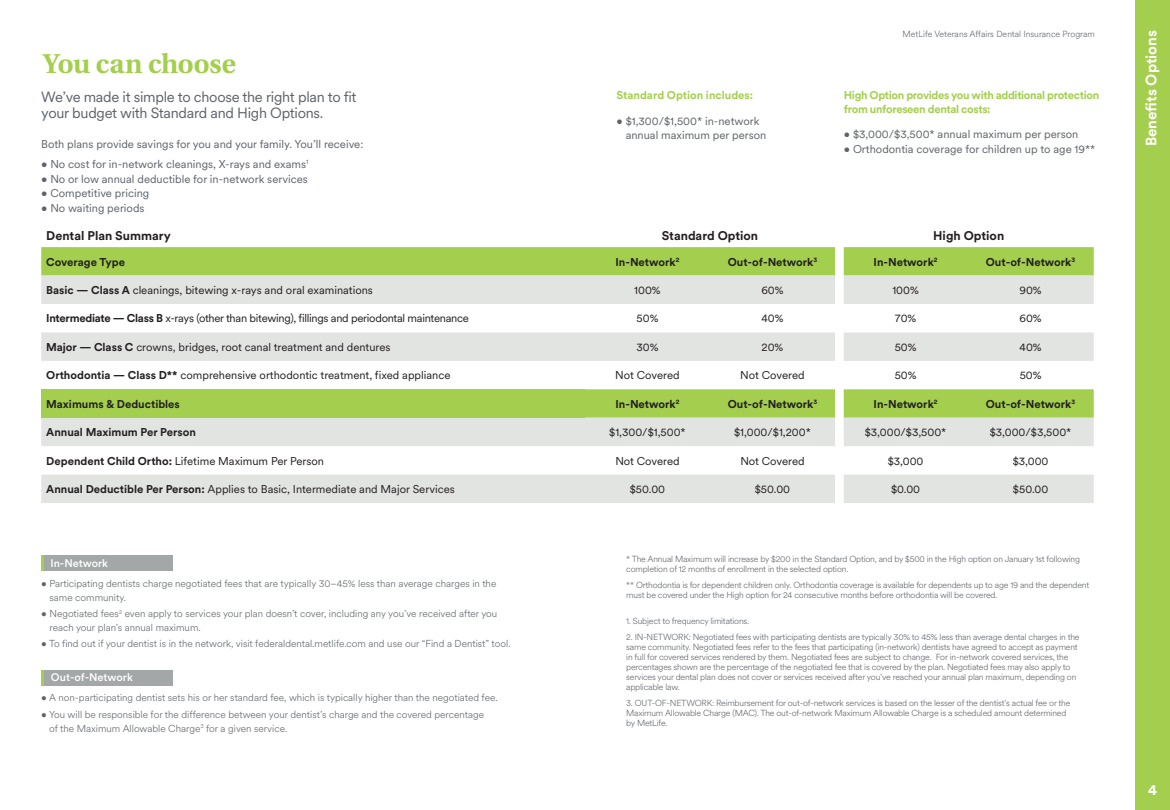
<style>
.page{position:relative;width:1170px;height:810px;background:#fff}
.page>*{position:absolute;margin:0;border:0;box-sizing:border-box;transform-origin:0 0}
.t1{font:700 27.12px "Utopia";letter-spacing:-.005em;color:#a4cf4e}
.t2{font:700 15px "Met Life Circular";color:#fff}
.t3{font:14.75px/16.2px "Met Life Circular";letter-spacing:-.02em;color:#5f6369}
.t4{font:700 12.5px "Met Life Circular";color:#231f20}
.t5{font:11.25px "Met Life Circular";color:#231f20}
.t6{font:11.25px/14.5px "Met Life Circular";color:#5f6369}
.t7{font:700 11.25px "Met Life Circular";color:#231f20}
.t8{font:11.25px "Met Life Circular";letter-spacing:-.025em;color:#231f20}
.t9{font:700 11.25px/14.6px "Met Life Circular";letter-spacing:-.03em;color:#a4cf4e}
.t10{font:700 11.25px "Met Life Circular";color:#a4cf4e}
.t11{font:500 10.88px "Met Life Circular";color:#fff}
.t12{font:300 10px/13.8px "Met Life Circular";color:#5f6369}
.t13{font:300 8.75px/10px "Met Life Circular";letter-spacing:-.02em;color:#5f6369}
.t14{font:300 8.75px "Met Life Circular";color:#5f6369}
.s1{font-weight:700}
</style>
<div class="page">
<div style="left:41px;top:555px;width:132px;height:16px;background:#a3a7a8"></div>
<hr style="left:41px;top:555px;width:3px;height:16px;background:#a4cf4e">
<div style="left:41px;top:670px;width:132px;height:15px;background:#a3a7a8"></div>
<hr style="left:41px;top:670px;width:3px;height:15px;background:#a4cf4e">
<div style="left:1136px;top:0;width:34px;height:810px;background:#a4cf4e"></div>
<svg style="left:41px;top:247px;width:1053px;height:29px;background:#a6d053"></svg>
<svg style="left:41px;top:276px;width:1053px;height:227px;fill:#e2e4e2"></svg>
<div style="left:41px;top:389px;width:544px;height:29px;background:#a4cf4e"></div>
<h1 class="t1" style="left:43px;top:48px;width:195px">You can choose</h1>
<h3 class="t3" style="left:41px;top:88px;width:317px">We’ve made it simple to choose the right plan to fit your budget with Standard and High Options.</h3>
<p class="t6" style="left:41px;top:136px;width:324px">Both plans provide savings for you and your family. You’ll receive:</p>
<p class="t6" style="left:41px;top:156px;width:269px">• No cost for in-network cleanings, X-rays and exams<sup>1</sup></p>
<p class="t6" style="left:41px;top:171px;width:268px">• No or low annual deductible for in-network services</p>
<p class="t6" style="left:41px;top:185px;width:110px">• Competitive pricing</p>
<p class="t6" style="left:41px;top:200px;width:105px">• No waiting periods</p>
<p class="t10" style="left:617px;top:87px;width:138px">Standard Option includes:</p>
<p class="t6" style="left:626px;top:113px;width:142px;text-indent:-9px">• $1,300/$1,500* in-network annual maximum per person</p>
<p class="t14" style="left:903px;top:28px;width:194px">MetLife Veterans Affairs Dental Insurance Program</p>
<h2 class="t2" style="left:1141px;top:146px;width:118px;rotate:-90deg">Benefits Options</h2>
<p class="t9" style="left:844px;top:87px;width:257px">High Option provides you with additional protection from unforeseen dental costs:</p>
<p class="t6" style="left:844px;top:126px;width:236px">• $3,000/$3,500* annual maximum per person</p>
<p class="t6" style="left:844px;top:141px;width:253px">• Orthodontia coverage for children up to age 19**</p>
<h3 class="t4" style="left:46px;top:227px;width:126px">Dental Plan Summary</h3>
<h3 class="t4" style="left:662px;top:227px;width:98px">Standard Option</h3>
<h3 class="t4" style="left:933px;top:227px;width:72px">High Option</h3>
<p class="t7" style="left:46px;top:254px;width:80px">Coverage Type</p>
<p class="t7" style="left:615px;top:254px;width:66px">In-Network<sup>2</sup></p>
<p class="t7" style="left:728px;top:254px;width:91px">Out-of-Network<sup>3</sup></p>
<p class="t7" style="left:874px;top:254px;width:66px">In-Network<sup>2</sup></p>
<p class="t7" style="left:986px;top:254px;width:91px">Out-of-Network<sup>3</sup></p>
<p class="t5" style="left:46px;top:283px;width:328px"><span class="s1">Basic — Class A</span> cleanings, bitewing x-rays and oral examinations</p>
<p class="t5" style="left:634px;top:283px;width:28px">100%</p>
<p class="t5" style="left:761px;top:283px;width:24px">60%</p>
<p class="t5" style="left:892px;top:283px;width:28px">100%</p>
<p class="t5" style="left:1020px;top:283px;width:24px">90%</p>
<p class="t8" style="left:46px;top:311px;width:424px"><span class="s1">Intermediate — Class B</span> x-rays (other than bitewing), fillings and periodontal maintenance</p>
<p class="t5" style="left:637px;top:311px;width:23px">50%</p>
<p class="t5" style="left:761px;top:311px;width:24px">40%</p>
<p class="t5" style="left:895px;top:311px;width:23px">70%</p>
<p class="t5" style="left:1020px;top:311px;width:24px">60%</p>
<p class="t5" style="left:46px;top:339px;width:346px"><span class="s1">Major — Class C</span> crowns, bridges, root canal treatment and dentures</p>
<p class="t5" style="left:636px;top:339px;width:24px">30%</p>
<p class="t5" style="left:762px;top:339px;width:23px">20%</p>
<p class="t5" style="left:895px;top:339px;width:23px">50%</p>
<p class="t5" style="left:1020px;top:339px;width:24px">40%</p>
<p class="t5" style="left:46px;top:368px;width:406px"><span class="s1">Orthodontia — Class D**</span> comprehensive orthodontic treatment, fixed appliance</p>
<p class="t5" style="left:615px;top:368px;width:66px">Not Covered</p>
<p class="t5" style="left:740px;top:368px;width:66px">Not Covered</p>
<p class="t5" style="left:895px;top:368px;width:23px">50%</p>
<p class="t5" style="left:1020px;top:368px;width:23px">50%</p>
<p class="t7" style="left:46px;top:396px;width:135px">Maximums &amp; Deductibles</p>
<p class="t7" style="left:615px;top:396px;width:66px">In-Network<sup>2</sup></p>
<p class="t7" style="left:728px;top:396px;width:91px">Out-of-Network<sup>3</sup></p>
<p class="t7" style="left:874px;top:396px;width:66px">In-Network<sup>2</sup></p>
<p class="t7" style="left:986px;top:396px;width:91px">Out-of-Network<sup>3</sup></p>
<p class="t7" style="left:46px;top:424px;width:151px">Annual Maximum Per Person</p>
<p class="t5" style="left:609px;top:425px;width:78px">$1,300/$1,500*</p>
<p class="t5" style="left:734px;top:425px;width:78px">$1,000/$1,200*</p>
<p class="t5" style="left:865px;top:425px;width:83px">$3,000/$3,500*</p>
<p class="t5" style="left:990px;top:425px;width:83px">$3,000/$3,500*</p>
<p class="t5" style="left:46px;top:453px;width:279px"><span class="s1">Dependent Child Ortho:</span> Lifetime Maximum Per Person</p>
<p class="t5" style="left:615px;top:453px;width:66px">Not Covered</p>
<p class="t5" style="left:740px;top:453px;width:66px">Not Covered</p>
<p class="t5" style="left:888px;top:453px;width:37px">$3,000</p>
<p class="t5" style="left:1013px;top:453px;width:37px">$3,000</p>
<p class="t5" style="left:46px;top:482px;width:410px"><span class="s1">Annual Deductible Per Person:</span> Applies to Basic, Intermediate and Major Services</p>
<p class="t5" style="left:630px;top:482px;width:37px">$50.00</p>
<p class="t5" style="left:755px;top:482px;width:37px">$50.00</p>
<p class="t5" style="left:891px;top:482px;width:31px">$0.00</p>
<p class="t5" style="left:1013px;top:482px;width:37px">$50.00</p>
<p class="t11" style="left:50px;top:555px;width:59px">In-Network</p>
<p class="t12" style="left:50px;top:576px;width:448px;text-indent:-8px">• Participating dentists charge negotiated fees that are typically 30–45% less than average charges in the same community.</p>
<p class="t12" style="left:49px;top:606px;width:449px;text-indent:-8px">• Negotiated fees<sup>2</sup> even apply to services your plan doesn’t cover, including any you’ve received after you reach your plan’s annual maximum.</p>
<p class="t12" style="left:41px;top:637px;width:471px">• To find out if your dentist is in the network, visit federaldental.metlife.com and use our “Find a Dentist” tool.</p>
<p class="t11" style="left:51px;top:670px;width:84px">Out-of-Network</p>
<p class="t12" style="left:41px;top:691px;width:458px">• A non-participating dentist sets his or her standard fee, which is typically higher than the negotiated fee.</p>
<p class="t12" style="left:49px;top:707px;width:436px;text-indent:-8px">• You will be responsible for the difference between your dentist’s charge and the covered percentage of the Maximum Allowable Charge<sup>3</sup> for a given service.</p>
<p class="t13" style="left:626px;top:554px;width:455px">* The Annual Maximum will increase by $200 in the Standard Option, and by $500 in the High option on January 1st following completion of 12 months of enrollment in the selected option.</p>
<p class="t13" style="left:626px;top:580px;width:465px">** Orthodontia is for dependent children only. Orthodontia coverage is available for dependents up to age 19 and the dependent must be covered under the High option for 24 consecutive months before orthodontia will be covered.</p>
<p class="t13" style="left:626px;top:615px;width:125px">1. Subject to frequency limitations.</p>
<p class="t13" style="left:626px;top:632px;width:455px">2. IN-NETWORK: Negotiated fees with participating dentists are typically 30% to 45% less than average dental charges in the same community. Negotiated fees refer to the fees that participating (in-network) dentists have agreed to accept as payment in full for covered services rendered by them. Negotiated fees are subject to change. For in-network covered services, the percentages shown are the percentage of the negotiated fee that is covered by the plan. Negotiated fees may also apply to services your dental plan does not cover or services received after you’ve reached your annual plan maximum, depending on applicable law.</p>
<p class="t13" style="left:626px;top:698px;width:446px">3. OUT-OF-NETWORK: Reimbursement for out-of-network services is based on the lesser of the dentist’s actual fee or the<br>Maximum Allowable Charge (MAC). The out-of-network Maximum Allowable Charge is a scheduled amount determined by MetLife.</p>
<h2 class="t2" style="left:1148px;top:779px;width:11px">4</h2>
</div>
